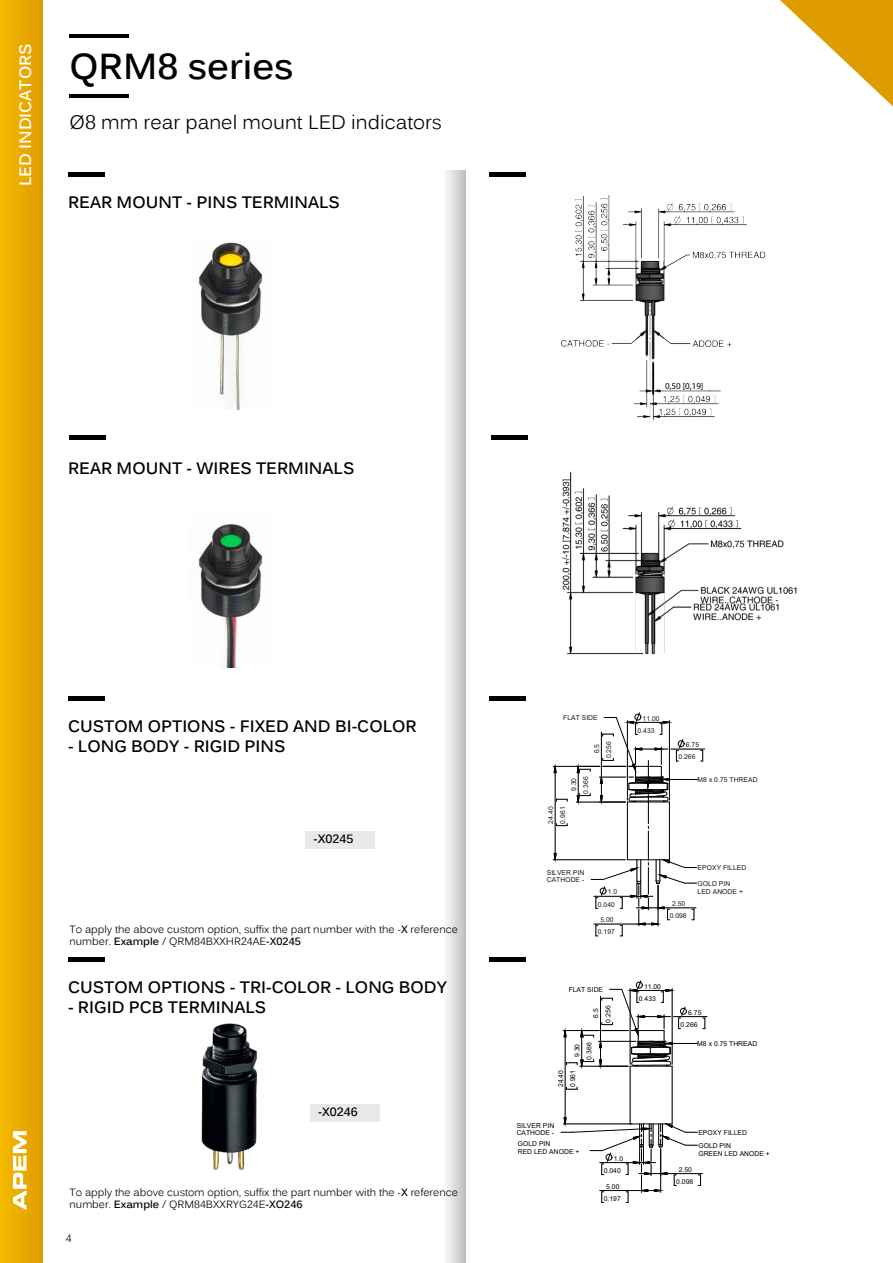
<style>
.page{position:relative;width:893px;height:1263px;background:#fff}
.page>*{position:absolute;margin:0;border:0;box-sizing:border-box;transform-origin:0 0}
.t1{font:700 36px "Kalinga";color:#000}
.t2{font:19.5px "Kalinga";color:#000}
.t3{font:700 16.5px "Kalinga";color:#000}
.t4{font:700 16.5px "Kalinga";color:#fff}
.t5{font:700 12px "Kalinga";color:#000}
.t6{font:10.5px/12px "Kalinga";color:#000}
.t7{font:9px "Myriad Pro";color:#000}
.t8{font:6.75px/12px "Arial";letter-spacing:.005em;color:#000204;text-align:center}
.t9{font:6.75px/12px "Arial";letter-spacing:.005em;color:#1a1d1d}
.s1{font-weight:700}
</style>
<div class="page">
<img style="left:198px;top:524px;width:65px;height:143px">
<div style="left:68px;top:696px;width:36px;height:5px;background:#000"></div>
<div style="left:490px;top:696px;width:36px;height:5px;background:#000"></div>
<hr style="left:69px;top:95px;width:60px;height:3px;background:#000">
<hr style="left:69px;top:34px;width:60px;height:3px;background:#000">
<svg style="left:446px;top:170px;width:19px;height:1093px"></svg>
<hr style="left:69px;top:435px;width:37px;height:4px;background:#000">
<hr style="left:491px;top:435px;width:36px;height:4px;background:#000">
<hr style="left:68px;top:173px;width:36px;height:4px;background:#000">
<hr style="left:490px;top:173px;width:36px;height:4px;background:#000">
<img style="left:561px;top:195px;width:205px;height:228px">
<div style="left:656px;top:371px;width:63px;height:18px;background:#fff"></div>
<div style="left:661px;top:379px;width:64px;height:11px;background:#fff"></div>
<img style="left:198px;top:242px;width:65px;height:167px">
<div style="left:305px;top:831px;width:70px;height:18px;background:#e9e9ea"></div>
<hr style="left:68px;top:958px;width:36px;height:4px;background:#000">
<hr style="left:490px;top:958px;width:36px;height:4px;background:#000">
<img style="left:201px;top:1023px;width:57px;height:148px">
<div style="left:310px;top:1103px;width:69px;height:18px;background:#e9e9ea"></div>
<img style="left:562px;top:471px;width:235px;height:184px">
<div style="left:0;top:0;width:42px;height:1263px;background:linear-gradient(to right,#f5b900,#e19d00)"></div>
<svg style="left:13px;top:1131px;width:14px;height:79px"></svg>
<svg style="left:780px;top:0;width:113px;height:106px"></svg>
<hr style="left:669px;top:802px;width:1px;height:58px;background:#000204">
<hr style="left:627px;top:802px;width:1px;height:58px;background:#000204">
<hr style="left:648px;top:794px;width:1px;height:30px;background:#000204">
<hr style="left:671px;top:749px;width:34px;height:1px;background:#000204">
<hr style="left:553px;top:859px;width:72px;height:1px;background:#000204">
<svg style="left:556px;top:823px;width:12px;height:3px"></svg>
<svg style="left:556px;top:799px;width:12px;height:2px"></svg>
<hr style="left:553px;top:766px;width:47px;height:1px;background:#000204">
<hr style="left:555px;top:766px;width:1px;height:94px;background:#000204">
<svg style="left:553px;top:765px;width:4px;height:8px"></svg>
<svg style="left:553px;top:853px;width:4px;height:7px"></svg>
<svg style="left:591px;top:826px;width:106px;height:111px"></svg>
<svg style="left:576px;top:712px;width:127px;height:91px"></svg>
<hr style="left:672px;top:1066px;width:1px;height:58px;background:#000204">
<hr style="left:630px;top:1066px;width:1px;height:58px;background:#000204">
<hr style="left:661px;top:1173px;width:42px;height:1px;background:#000204">
<svg style="left:566px;top:1087px;width:12px;height:3px"></svg>
<hr style="left:565px;top:1030px;width:1px;height:94px;background:#000204">
<hr style="left:674px;top:1016px;width:33px;height:1px;background:#000204">
<svg style="left:703px;top:1018px;width:3px;height:11px"></svg>
<svg style="left:561px;top:1117px;width:140px;height:86px"></svg>
<svg style="left:563px;top:980px;width:134px;height:87px"></svg>
<h3 class="t4" style="left:15px;top:186px;width:144px;rotate:-90deg">LED INDICATORS</h3>
<h1 class="t1" style="left:69px;top:43px;width:226px">QRM8 series</h1>
<h2 class="t2" style="left:69px;top:109px;width:374px">Ø8 mm rear panel mount LED indicators</h2>
<h3 class="t3" style="left:68px;top:191px;width:273px">REAR MOUNT - PINS TERMINALS</h3>
<h3 class="t3" style="left:68px;top:458px;width:288px">REAR MOUNT - WIRES TERMINALS</h3>
<p class="t7" style="left:665px;top:380px;width:40px">0,50 [0,19]</p>
<h3 class="t3" style="left:68px;top:715px;width:350px">CUSTOM OPTIONS - FIXED AND BI-COLOR</h3>
<h3 class="t3" style="left:68px;top:735px;width:219px">- LONG BODY - RIGID PINS</h3>
<p class="t5" style="left:314px;top:831px;width:41px">-X0245</p>
<p class="t6" style="left:69px;top:924px;width:390px">To apply the above custom option, suffix the part number with the -<span class="s1">X</span> reference number. <span class="s1">Example</span> / QRM84BXXHR24AE<span class="s1">-X0245</span></p>
<h3 class="t3" style="left:68px;top:976px;width:380px">CUSTOM OPTIONS - TRI-COLOR - LONG BODY</h3>
<h3 class="t3" style="left:68px;top:996px;width:200px">- RIGID PCB TERMINALS</h3>
<p class="t5" style="left:318px;top:1103px;width:41px">-X0246</p>
<p class="t6" style="left:70px;top:1187px;width:390px">To apply the above custom option, suffix the part number with the -<span class="s1">X</span> reference number. <span class="s1">Example</span> / QRM84BXXRYG24E<span class="s1">-XO246</span></p>
<p class="t6" style="left:66px;top:1233px;width:7px">4</p>
<p class="t9" style="left:563px;top:712px;width:36px">FLAT SIDE</p>
<p class="t9" style="left:638px;top:712px;width:24px;text-indent:5px">11.00<br>0.433</p>
<p class="t9" style="left:603px;top:758px;width:19px;rotate:-90deg">0.256</p>
<p class="t9" style="left:591px;top:753px;width:11px;rotate:-90deg">6.5</p>
<p class="t9" style="left:686px;top:739px;width:15px">6.75</p>
<p class="t9" style="left:678px;top:751px;width:19px">0.266</p>
<p class="t9" style="left:580px;top:793px;width:19px;rotate:-90deg">0.366</p>
<p class="t9" style="left:568px;top:791px;width:15px;rotate:-90deg">9.30</p>
<p class="t9" style="left:698px;top:774px;width:61px">M8 x 0.75 THREAD</p>
<p class="t9" style="left:545px;top:823px;width:19px;rotate:-90deg">24.40</p>
<p class="t9" style="left:557px;top:823px;width:19px;rotate:-90deg">0.961</p>
<p class="t9" style="left:547px;top:868px;width:39px;line-height:7.6px">SILVER PIN<br>CATHODE -</p>
<p class="t9" style="left:698px;top:862px;width:50px">EPOXY FILLED</p>
<p class="t9" style="left:698px;top:877px;width:34px">GOLD PIN</p>
<p class="t9" style="left:598px;top:886px;width:21px;text-indent:10px">1.0<br>0.040</p>
<p class="t9" style="left:598px;top:914px;width:19px;text-align:center">5.00<br>0.197</p>
<p class="t9" style="left:670px;top:897px;width:19px;text-align:center">2.50<br>0.098</p>
<p class="t9" style="left:698px;top:885px;width:47px">LED ANODE +</p>
<p class="t8" style="left:569px;top:984px;width:36px">FLAT SIDE</p>
<p class="t8" style="left:639px;top:980px;width:24px;text-align:left;text-indent:5px">11.00<br>0.433</p>
<p class="t8" style="left:590px;top:1022px;width:19px;rotate:-90deg">6.5<br>0.256</p>
<p class="t8" style="left:688px;top:1006px;width:15px">6.75</p>
<p class="t8" style="left:681px;top:1018px;width:19px">0.266</p>
<p class="t8" style="left:583px;top:1059px;width:19px;rotate:-90deg">0.366</p>
<p class="t8" style="left:571px;top:1057px;width:15px;rotate:-90deg">9.30</p>
<p class="t8" style="left:697px;top:1038px;width:61px">M8 x 0.75 THREAD</p>
<p class="t8" style="left:555px;top:1087px;width:19px;text-align:left;rotate:-90deg">24.40<br>0.961</p>
<p class="t8" style="left:517px;top:1119px;width:39px">SILVER PIN</p>
<p class="t8" style="left:517px;top:1127px;width:39px">CATHODE -</p>
<p class="t8" style="left:698px;top:1127px;width:50px">EPOXY FILLED</p>
<p class="t8" style="left:518px;top:1137px;width:34px">GOLD PIN</p>
<p class="t8" style="left:518px;top:1145px;width:63px">RED LED ANODE +</p>
<p class="t8" style="left:604px;top:1152px;width:21px;text-align:left;text-indent:10px">1.0<br>0.040</p>
<p class="t8" style="left:604px;top:1180px;width:19px">5.00<br>0.197</p>
<p class="t8" style="left:698px;top:1140px;width:34px">GOLD PIN</p>
<p class="t8" style="left:698px;top:1147px;width:73px">GREEN LED ANODE +</p>
<p class="t8" style="left:676px;top:1163px;width:19px">2.50<br>0.098</p>
</div>
